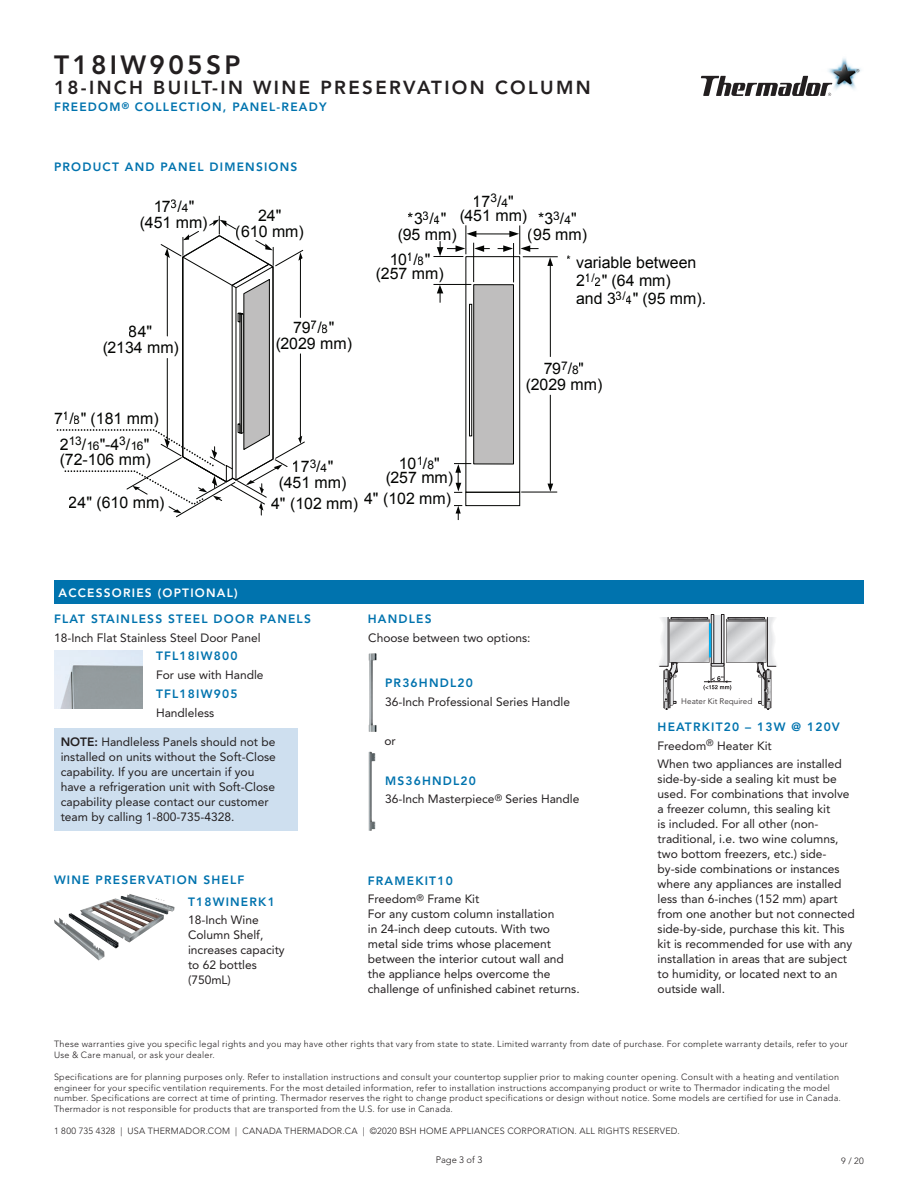
<style>
.page{position:relative;width:918px;height:1188px;background:#fff}
.page>*{position:absolute;margin:0;border:0;box-sizing:border-box;transform-origin:0 0}
.Spec_Page_Title_Mode{font:800 26.25px "Avenir LT Std";letter-spacing:.125em;color:#231f20}
.Spec_Page_Title_Desc{font:800 18.75px "Avenir LT Std";letter-spacing:.125em;color:#231f20}
.t1{font:15.9px/15.9px "Arial";color:#040503;text-align:center}
.Spec_Page_Body_Copy{font:12px/15px "Avenir LT Std";color:#231f20}
.Spec_Page_Subhead_Bl{font:800 12px "Avenir LT Std";letter-spacing:.1em;color:#0073ae}
.Spec_Page_Title_Seri{font:800 12px "Avenir LT Std";letter-spacing:.1em;color:#0073ae}
.Spec_Page_Subhead_Ba{font:800 12px "Avenir LT Std";letter-spacing:.1em;color:#fff}
.t2{font:300 9.3px "Avenir LT Std";color:#231f20}
.t3{font:300 9px/10.8px "Avenir LT Std";letter-spacing:.025em;color:#231f20}
.z_Footnote{font:300 8.1px "Avenir LT Std";color:#231f20}
.s1{font-size:12px}
.s2{font-weight:800}
</style>
<div class="page">
<img style="left:828px;top:58px;width:33px;height:32px">
<svg style="left:701px;top:76px;width:131px;height:20px"></svg>
<div style="left:465px;top:256px;width:55px;height:237px;border:1px solid #040503"></div>
<div style="left:469px;top:304px;width:3px;height:132px;border:1px solid #040503"></div>
<div style="left:465px;top:492px;width:55px;height:14px;border:1px solid #040503"></div>
<svg style="left:454px;top:505px;width:8px;height:15px"></svg>
<svg style="left:454px;top:463px;width:17px;height:30px"></svg>
<hr style="left:521px;top:492px;width:36px;height:1px;background:#040503">
<hr style="left:523px;top:256px;width:35px;height:1px;background:#040503">
<svg style="left:548px;top:484px;width:5px;height:8px"></svg>
<hr style="left:550px;top:395px;width:1px;height:93px;background:#040503">
<svg style="left:547px;top:257px;width:6px;height:9px"></svg>
<svg style="left:437px;top:285px;width:6px;height:18px"></svg>
<hr style="left:473px;top:243px;width:1px;height:39px;background:#040503">
<hr style="left:513px;top:243px;width:1px;height:39px;background:#040503">
<svg style="left:498px;top:245px;width:15px;height:7px"></svg>
<svg style="left:509px;top:231px;width:10px;height:6px"></svg>
<hr style="left:474px;top:233px;width:39px;height:1px;background:#040503">
<svg style="left:520px;top:245px;width:19px;height:7px"></svg>
<hr style="left:433px;top:284px;width:38px;height:1px;background:#040503">
<hr style="left:433px;top:256px;width:30px;height:1px;background:#040503">
<hr style="left:550px;top:263px;width:1px;height:94px;background:#040503">
<svg style="left:437px;top:225px;width:53px;height:31px"></svg>
<hr style="left:519px;top:225px;width:1px;height:30px;background:#040503">
<svg style="left:56px;top:216px;width:249px;height:302px"></svg>
<div style="left:474px;top:285px;width:40px;height:179px;background:#bfbebe"></div>
<div style="left:473px;top:284px;width:41px;height:181px;border:1px solid #040503"></div>
<div style="left:54px;top:580px;width:810px;height:24px;background:#0073ae"></div>
<svg style="left:714px;top:615px;width:7px;height:2px"></svg>
<div style="left:711px;top:614px;width:3px;height:52px;border:1px solid #231f20"></div>
<div style="left:721px;top:614px;width:3px;height:52px;border:1px solid #231f20"></div>
<svg style="left:659px;top:617px;width:118px;height:93px"></svg>
<img style="left:54px;top:650px;width:89px;height:59px">
<div style="left:54px;top:728px;width:243px;height:103px;background:#cedfef"></div>
<img style="left:80px;top:894px;width:95px;height:49px">
<img style="left:369px;top:653px;width:8px;height:79px">
<img style="left:369px;top:752px;width:6px;height:79px">
<p class="Spec_Page_Title_Mode" style="left:54px;top:49px;width:188px">T18IW905SP</p>
<p class="Spec_Page_Title_Desc" style="left:54px;top:76px;width:538px">18-INCH BUILT-IN WINE PRESERVATION COLUMN</p>
<p class="Spec_Page_Title_Seri" style="left:54px;top:99px;width:274px">FREEDOM<sup>®</sup> COLLECTION, PANEL-READY</p>
<p class="Spec_Page_Subhead_Bl" style="left:54px;top:160px;width:245px">PRODUCT AND PANEL DIMENSIONS</p>
<h3 class="t1" style="left:140px;top:199px;width:70px">17<sup>3</sup>/<span class="s1">4</span>" (451 mm)</h3>
<h3 class="t1" style="left:236px;top:208px;width:70px">24"<br>(610 mm)</h3>
<h3 class="t1" style="left:102px;top:324px;width:78px">84"<br>(2134 mm)</h3>
<h3 class="t1" style="left:275px;top:320px;width:78px">79<sup>7</sup>/<span class="s1">8</span>" (2029 mm)</h3>
<h3 class="t1" style="left:54px;top:410px;width:106px">7<sup>1</sup>/<span class="s1">8</span>" (181 mm)</h3>
<h3 class="t1" style="left:459px;top:194px;width:119px;line-height:14px;text-align:left;text-indent:14px">17<sup>3</sup>/<span class="s1">4</span>"<br>(451 mm) *3<span class="s1">3</span>/<sub>4</sub>"</h3>
<h3 class="t1" style="left:528px;top:227px;width:61px">(95 mm)</h3>
<h3 class="t1" style="left:397px;top:211px;width:61px">*3<sup>3</sup>/<span class="s1">4</span>" (95 mm)</h3>
<h3 class="t1" style="left:376px;top:253px;width:70px;line-height:14px">10<sup>1</sup>/<span class="s1">8</span>" (257 mm)</h3>
<h3 class="t1" style="left:576px;top:254px;width:132px;line-height:17.9px;text-align:left;text-indent:-9px"><sup>*</sup> variable between<br>2<sup>1/</sup><span class="s1">2</span>" (64 mm)<br>and 3<sup>3/</sup><span class="s1">4</span>" (95 mm).</h3>
<h3 class="t1" style="left:525px;top:361px;width:78px">79<sup>7</sup>/<span class="s1">8</span>" (2029 mm)</h3>
<h3 class="t1" style="left:60px;top:436px;width:93px;text-align:left">2<sup>13</sup>/<span class="s1">16</span>"-4<sup>3</sup>/<span class="s1">16</span>" (72-106 mm)</h3>
<h3 class="t1" style="left:385px;top:457px;width:70px;line-height:14px">10<sup>1</sup>/<span class="s1">8</span>" (257 mm)</h3>
<h3 class="t1" style="left:278px;top:459px;width:70px">17<sup>3</sup>/<span class="s1">4</span>" (451 mm)</h3>
<h3 class="t1" style="left:271px;top:496px;width:88px">4" (102 mm)</h3>
<h3 class="t1" style="left:69px;top:495px;width:97px">24" (610 mm)</h3>
<h3 class="t1" style="left:364px;top:490px;width:88px">4" (102 mm)</h3>
<p class="Spec_Page_Subhead_Ba" style="left:58px;top:586px;width:181px">ACCESSORIES (OPTIONAL)</p>
<p class="Spec_Page_Subhead_Bl" style="left:54px;top:612px;width:258px">FLAT STAINLESS STEEL DOOR PANELS</p>
<p class="Spec_Page_Body_Copy" style="left:54px;top:630px;width:208px">18-Inch Flat Stainless Steel Door Panel</p>
<p class="Spec_Page_Subhead_Bl" style="left:156px;top:649px;width:83px">TFL18IW800</p>
<p class="Spec_Page_Body_Copy" style="left:156px;top:667px;width:109px">For use with Handle</p>
<p class="Spec_Page_Subhead_Bl" style="left:156px;top:687px;width:83px">TFL18IW905</p>
<p class="Spec_Page_Body_Copy" style="left:156px;top:705px;width:60px">Handleless</p>
<p class="Spec_Page_Body_Copy" style="left:61px;top:735px;width:217px"><span class="s2">NOTE:</span> Handleless Panels should not be installed on units without the Soft-Close capability. If you are uncertain if you have a refrigeration unit with Soft-Close capability please contact our customer team by calling 1-800-735-4328.</p>
<p class="Spec_Page_Subhead_Bl" style="left:54px;top:872px;width:192px">WINE PRESERVATION SHELF</p>
<p class="Spec_Page_Subhead_Bl" style="left:188px;top:895px;width:88px">T18WINERK1</p>
<p class="Spec_Page_Body_Copy" style="left:188px;top:913px;width:98px">18-Inch Wine<br>Column Shelf, increases capacity to 62 bottles (750mL)</p>
<p class="Spec_Page_Subhead_Bl" style="left:368px;top:612px;width:65px">HANDLES</p>
<p class="Spec_Page_Body_Copy" style="left:368px;top:631px;width:164px">Choose between two options:</p>
<p class="Spec_Page_Subhead_Bl" style="left:385px;top:676px;width:89px">PR36HNDL20</p>
<p class="Spec_Page_Body_Copy" style="left:385px;top:694px;width:186px">36-Inch Professional Series Handle</p>
<p class="Spec_Page_Body_Copy" style="left:384px;top:733px;width:13px">or</p>
<p class="Spec_Page_Subhead_Bl" style="left:385px;top:774px;width:92px">MS36HNDL20</p>
<p class="Spec_Page_Body_Copy" style="left:385px;top:792px;width:196px">36-Inch Masterpiece<sup>®</sup> Series Handle</p>
<p class="Spec_Page_Subhead_Bl" style="left:368px;top:874px;width:87px">FRAMEKIT10</p>
<p class="Spec_Page_Body_Copy" style="left:368px;top:892px;width:213px">Freedom<sup>®</sup> Frame Kit<br>For any custom column installation<br>in 24-inch deep cutouts. With two metal side trims whose placement between the interior cutout wall and the appliance helps overcome the challenge of unfinished cabinet returns.</p>
<p class="z_Footnote" style="left:681px;top:697px;width:72px">Heater Kit Required</p>
<p class="Spec_Page_Subhead_Bl" style="left:658px;top:720px;width:184px">HEATRKIT20 – 13W @ 120V</p>
<p class="Spec_Page_Body_Copy" style="left:658px;top:738px;width:116px">Freedom<sup>®</sup> Heater Kit</p>
<p class="Spec_Page_Body_Copy" style="left:658px;top:756px;width:199px">When two appliances are installed side-by-side a sealing kit must be used. For combinations that involve a freezer column, this sealing kit<br>is included. For all other (non&shy;traditional, i.e. two wine columns, two bottom freezers, etc.) side&shy;by-side combinations or instances where any appliances are installed less than 6-inches (152 mm) apart from one another but not connected side-by-side, purchase this kit. This kit is recommended for use with any installation in areas that are subject to humidity, or located next to an outside wall.</p>
<p class="t3" style="left:54px;top:1039px;width:795px">These warranties give you specific legal rights and you may have other rights that vary from state to state. Limited warranty from date of purchase. For complete warranty details, refer to your<br>Use &amp; Care manual, or ask your dealer.</p>
<p class="t3" style="left:54px;top:1071px;width:788px">Specifications are for planning purposes only. Refer to installation instructions and consult your countertop supplier prior to making counter opening. Consult with a heating and ventilation engineer for your specific ventilation requirements. For the most detailed information, refer to installation instructions accompanying product or write to Thermador indicating the model number. Specifications are correct at time of printing. Thermador reserves the right to change product specifications or design without notice. Some models are certified for use in Canada.<br>Thermador is not responsible for products that are transported from the U.S. for use in Canada.</p>
<p class="t3" style="left:54px;top:1126px;width:627px">1 800 735 4328 | USA THERMADOR.COM | CANADA THERMADOR.CA | ©2020 BSH HOME APPLIANCES CORPORATION. ALL RIGHTS RESERVED.</p>
<p class="t3" style="left:841px;top:1156px;width:24px">9 / 20</p>
<p class="t2" style="left:436px;top:1155px;width:48px">Page 3 of 3</p>
</div>
